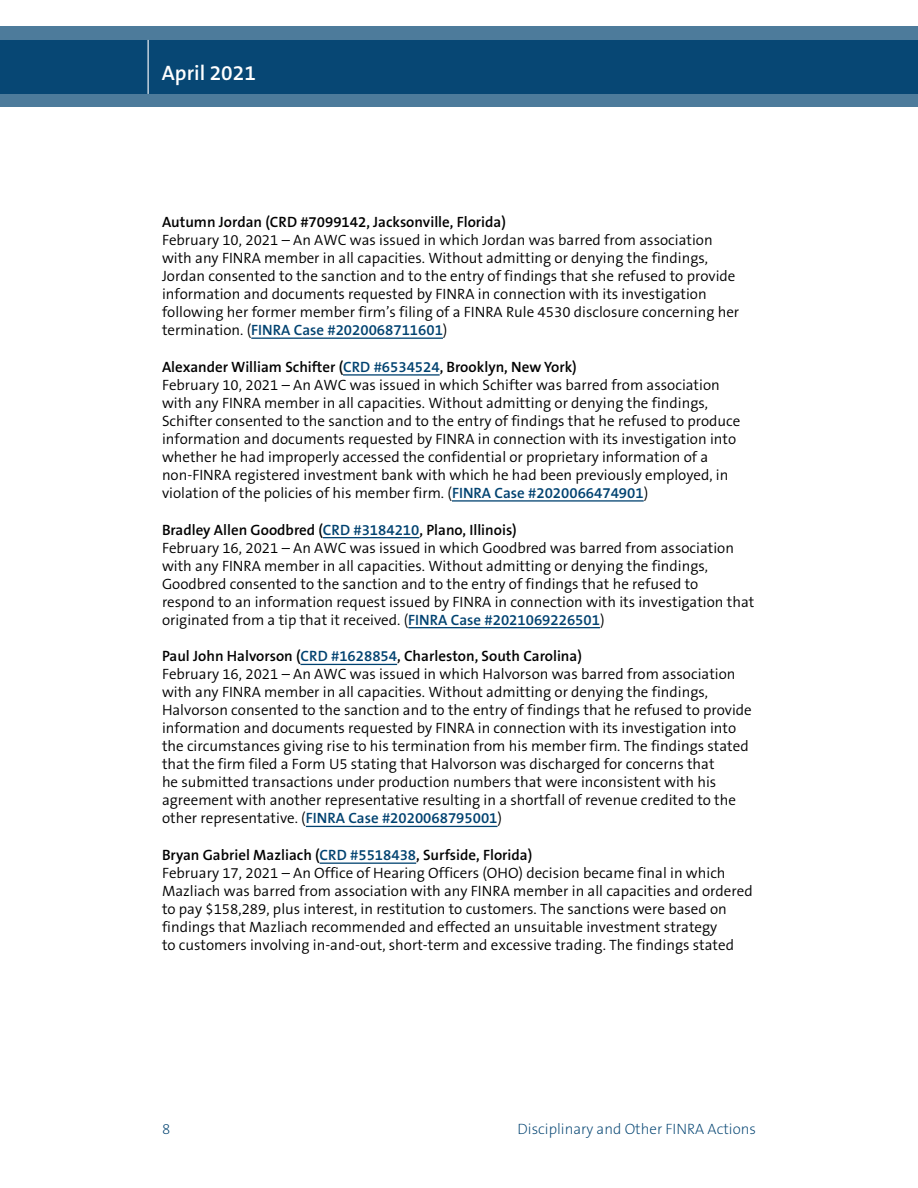
<style>
.page{position:relative;width:918px;height:1188px;background:#fff}
.page>*{position:absolute;margin:0;border:0;box-sizing:border-box;transform-origin:0 0}
.t1{font:600 21px "The Sans B6";color:#fff}
.t2{font:300 15px/18px "The Sans B4";color:#000}
.t3{font:600 15px "The Sans B6";color:#000}
.t4{font:600 15px "The Sans B6";color:#004270}
.t5{font:200 15px "The Sans B2";color:#004270}
.s1{font-family:"The Sans B4";font-weight:300;color:#000}
.s2{color:#004270}
.s3{font-family:"The Sans B6";font-weight:600;color:#004270}
</style>
<div class="page">
<svg style="left:0;top:26px;width:918px;height:81px;fill:#074774"></svg>
<hr style="left:148px;top:40px;width:1px;height:54px;background:#fff">
<hr style="left:251px;top:338px;width:192px;height:1px;background:#004270">
<hr style="left:343px;top:374px;width:97px;height:2px;background:#004270">
<hr style="left:452px;top:500px;width:192px;height:2px;background:#004270">
<hr style="left:323px;top:537px;width:96px;height:1px;background:#004270">
<hr style="left:408px;top:627px;width:192px;height:1px;background:#004270">
<hr style="left:300px;top:664px;width:97px;height:1px;background:#004270">
<hr style="left:306px;top:826px;width:192px;height:1px;background:#004270">
<hr style="left:320px;top:863px;width:96px;height:1px;background:#004270">
<h1 class="t1" style="left:162px;top:62px;width:96px">April 2021</h1>
<p class="t3" style="left:162px;top:214px;width:346px">Autumn Jordan (CRD #7099142, Jacksonville, Florida)</p>
<p class="t2" style="left:162px;top:231px;width:579px">February 10, 2021 – An AWC was issued in which Jordan was barred from association with any FINRA member in all capacities. Without admitting or denying the findings, Jordan consented to the sanction and to the entry of findings that she refused to provide information and documents requested by FINRA in connection with its investigation following her former member firm’s filing of a FINRA Rule 4530 disclosure concerning her</p>
<p class="t4" style="left:162px;top:322px;width:287px"><span class="s1">termination. (</span>FINRA Case #2020068711601<span class="s1">)</span></p>
<p class="t3" style="left:162px;top:359px;width:416px">Alexander William Schifter (<span class="s2">CRD #6534524</span>, Brooklyn, New York)</p>
<p class="t2" style="left:162px;top:376px;width:580px">February 10, 2021 – An AWC was issued in which Schifter was barred from association with any FINRA member in all capacities. Without admitting or denying the findings, Schifter consented to the sanction and to the entry of findings that he refused to produce information and documents requested by FINRA in connection with its investigation into whether he had improperly accessed the confidential or proprietary information of a non-FINRA registered investment bank with which he had been previously employed, in violation of the policies of his member firm. (<span class="s3">FINRA Case #2020066474901</span>)</p>
<p class="t3" style="left:162px;top:521px;width:356px">Bradley Allen Goodbred (<span class="s2">CRD #3184210</span>, Plano, Illinois)</p>
<p class="t2" style="left:162px;top:539px;width:594px">February 16, 2021 – An AWC was issued in which Goodbred was barred from association with any FINRA member in all capacities. Without admitting or denying the findings, Goodbred consented to the sanction and to the entry of findings that he refused to respond to an information request issued by FINRA in connection with its investigation that originated from a tip that it received. (<span class="s3">FINRA Case #2021069226501</span>)</p>
<p class="t3" style="left:162px;top:648px;width:421px">Paul John Halvorson (<span class="s2">CRD #1628854</span>, Charleston, South Carolina)</p>
<p class="t2" style="left:162px;top:666px;width:591px">February 16, 2021 – An AWC was issued in which Halvorson was barred from association with any FINRA member in all capacities. Without admitting or denying the findings, Halvorson consented to the sanction and to the entry of findings that he refused to provide information and documents requested by FINRA in connection with its investigation into the circumstances giving rise to his termination from his member firm. The findings stated that the firm filed a Form U5 stating that Halvorson was discharged for concerns that<br>he submitted transactions under production numbers that were inconsistent with his agreement with another representative resulting in a shortfall of revenue credited to the</p>
<p class="t4" style="left:162px;top:810px;width:342px"><span class="s1">other representative. (</span>FINRA Case #2020068795001<span class="s1">)</span></p>
<p class="t3" style="left:162px;top:847px;width:372px">Bryan Gabriel Mazliach (<span class="s2">CRD #5518438</span>, Surfside, Florida)</p>
<p class="t2" style="left:162px;top:864px;width:592px">February 17, 2021 – An Office of Hearing Officers (OHO) decision became final in which Mazliach was barred from association with any FINRA member in all capacities and ordered to pay $158,289, plus interest, in restitution to customers. The sanctions were based on findings that Mazliach recommended and effected an unsuitable investment strategy<br>to customers involving in-and-out, short-term and excessive trading. The findings stated</p>
<p class="t5" style="left:162px;top:1121px;width:10px">8</p>
<p class="t5" style="left:518px;top:1121px;width:240px">Disciplinary and Other FINRA Actions</p>
</div>
